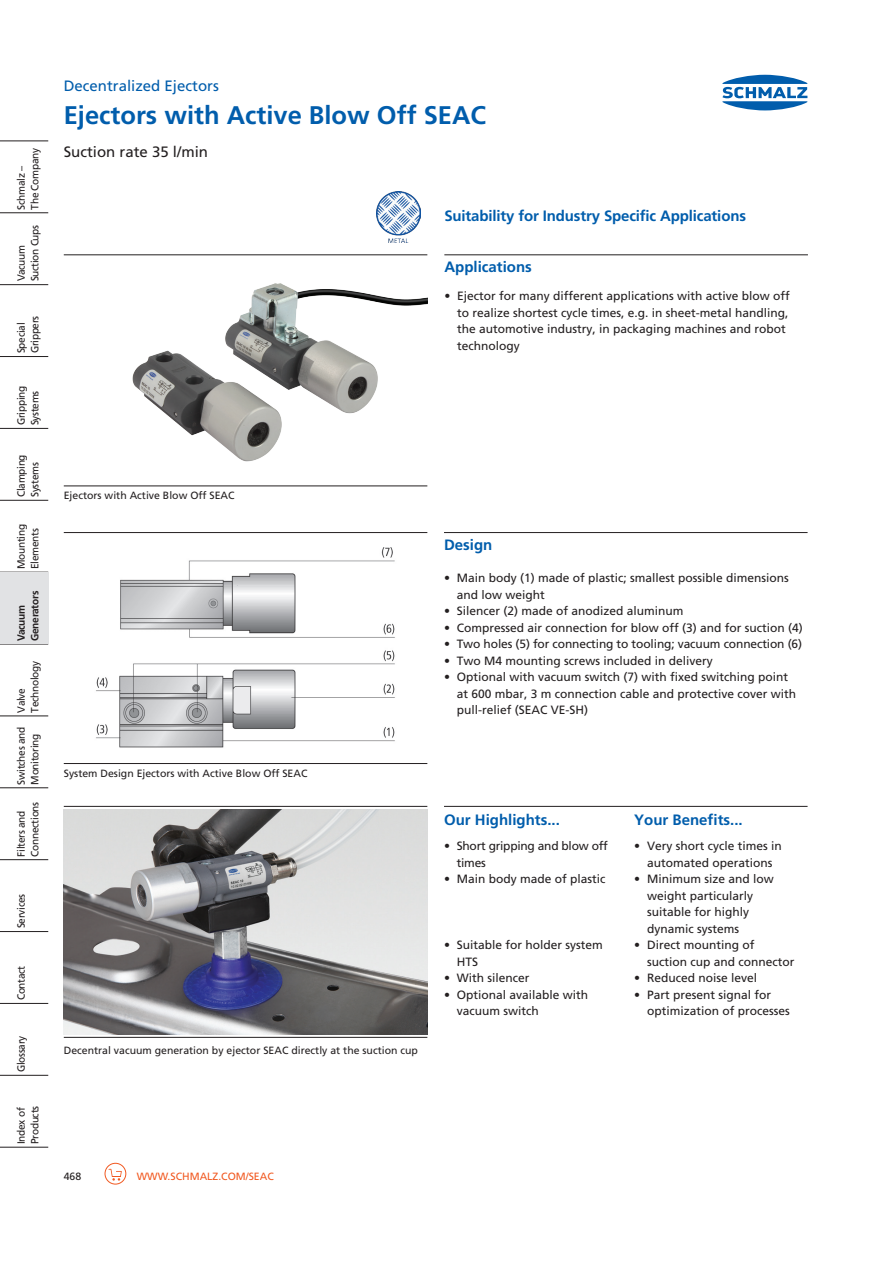
<style>
.page{position:relative;width:893px;height:1263px;background:#fff}
.page>*{position:absolute;margin:0;border:0;box-sizing:border-box;transform-origin:0 0}
.t1{font:700 25.5px "Frutiger LT";color:#015dac}
.t2{font:700 15px "Frutiger LT";letter-spacing:-.005em;color:#015dac}
.t3{font:15px "Frutiger LT";color:#015dac}
.t4{font:15px "Frutiger LT";color:#231f20}
.t5{font:12px/16.5px "Frutiger LT";color:#231f20}
.t6{font:12px/16.5px "Frutiger LT";letter-spacing:-.02em;color:#231f20}
.t7{font:10.5px/13.5px "Frutiger LT";letter-spacing:-.03em;color:#231f20;scale:.96 1}
.t8{font:10.5px "Frutiger LT";color:#231f20}
.t9{font:10.5px "Frutiger LT";color:#f15921}
.t10{font:700 10.5px/13.5px "Frutiger LT";letter-spacing:-.03em;color:#231f20;scale:.96 1}
.t11{font:10.5px "Frutiger LT";letter-spacing:-.03em;color:#231f20}
</style>
<div class="page">
<svg style="left:722px;top:75px;width:85px;height:35px"></svg>
<hr style="left:0;top:141px;width:48px;height:1px;background:#231f20">
<hr style="left:0;top:212px;width:48px;height:1px;background:#231f20">
<hr style="left:0;top:284px;width:48px;height:1px;background:#231f20">
<hr style="left:0;top:356px;width:48px;height:1px;background:#231f20">
<hr style="left:0;top:428px;width:48px;height:1px;background:#231f20">
<hr style="left:0;top:500px;width:48px;height:1px;background:#231f20">
<hr style="left:0;top:644px;width:48px;height:1px;background:#231f20">
<hr style="left:0;top:716px;width:48px;height:1px;background:#231f20">
<hr style="left:0;top:787px;width:48px;height:1px;background:#231f20">
<hr style="left:0;top:859px;width:48px;height:1px;background:#231f20">
<hr style="left:0;top:931px;width:48px;height:1px;background:#231f20">
<hr style="left:0;top:1003px;width:48px;height:1px;background:#231f20">
<hr style="left:0;top:1075px;width:48px;height:1px;background:#231f20">
<hr style="left:0;top:1147px;width:48px;height:1px;background:#231f20">
<div style="left:0;top:572px;width:48px;height:72px;background:#e1e2e4"></div>
<img style="left:377px;top:191px;width:44px;height:52px">
<hr style="left:64px;top:255px;width:363px;height:1px;background:#231f20">
<hr style="left:64px;top:486px;width:363px;height:1px;background:#231f20">
<hr style="left:444px;top:255px;width:364px;height:1px;background:#231f20">
<img style="left:132px;top:283px;width:295px;height:179px">
<hr style="left:64px;top:532px;width:363px;height:1px;background:#231f20">
<hr style="left:64px;top:763px;width:363px;height:1px;background:#231f20">
<img style="left:96px;top:547px;width:299px;height:201px">
<hr style="left:444px;top:532px;width:364px;height:1px;background:#231f20">
<hr style="left:64px;top:806px;width:363px;height:1px;background:#231f20">
<hr style="left:64px;top:1037px;width:363px;height:1px;background:#231f20">
<img style="left:64px;top:809px;width:363px;height:226px">
<hr style="left:444px;top:806px;width:364px;height:1px;background:#231f20">
<svg style="left:109px;top:1169px;width:13px;height:11px"></svg>
<div style="left:105px;top:1163px;width:21px;height:21px;border:1px solid #f15921;border-radius:50%"></div>
<p class="t7" style="left:15px;top:210px;width:65px;rotate:-90deg">Schmalz –<br>The Company</p>
<p class="t7" style="left:15px;top:281px;width:60px;rotate:-90deg">Vacuum<br>Suction Cups</p>
<p class="t7" style="left:15px;top:353px;width:41px;rotate:-90deg">Special<br>Grippers</p>
<p class="t7" style="left:15px;top:425px;width:42px;rotate:-90deg">Gripping<br>Systems</p>
<p class="t7" style="left:15px;top:497px;width:46px;rotate:-90deg">Clamping<br>Systems</p>
<p class="t7" style="left:15px;top:569px;width:48px;rotate:-90deg">Mounting<br>Elements</p>
<p class="t10" style="left:15px;top:641px;width:54px;rotate:-90deg">Vacuum<br>Generators</p>
<p class="t7" style="left:15px;top:713px;width:55px;rotate:-90deg">Valve<br>Technology</p>
<p class="t7" style="left:15px;top:785px;width:62px;rotate:-90deg">Switches and<br>Monitoring</p>
<p class="t7" style="left:15px;top:856px;width:58px;rotate:-90deg">Filters and<br>Connections</p>
<p class="t7" style="left:15px;top:928px;width:37px;rotate:-90deg">Services</p>
<p class="t7" style="left:15px;top:1000px;width:38px;rotate:-90deg">Contact</p>
<p class="t7" style="left:15px;top:1072px;width:40px;rotate:-90deg">Glossary</p>
<p class="t7" style="left:15px;top:1144px;width:41px;rotate:-90deg">Index of<br>Products</p>
<p class="t3" style="left:64px;top:77px;width:157px">Decentralized Ejectors</p>
<h1 class="t1" style="left:64px;top:100px;width:424px">Ejectors with Active Blow Off SEAC</h1>
<p class="t4" style="left:64px;top:143px;width:146px">Suction rate 35 l/min</p>
<p class="t2" style="left:444px;top:207px;width:303px">Suitability for Industry Specific Applications</p>
<p class="t2" style="left:444px;top:258px;width:89px">Applications</p>
<p class="t5" style="left:457px;top:288px;width:334px;text-indent:-13px">• Ejector for many different applications with active blow off to realize shortest cycle times, e.g. in sheet-metal handling, the automotive industry, in packaging machines and robot technology</p>
<p class="t8" style="left:64px;top:489px;width:172px">Ejectors with Active Blow Off SEAC</p>
<p class="t8" style="left:64px;top:767px;width:245px">System Design Ejectors with Active Blow Off SEAC</p>
<p class="t8" style="left:64px;top:1044px;width:356px">Decentral vacuum generation by ejector SEAC directly at the suction cup</p>
<p class="t2" style="left:444px;top:536px;width:50px">Design</p>
<p class="t5" style="left:457px;top:570px;width:334px;text-indent:-13px">• Main body (1) made of plastic; smallest possible dimensions and low weight</p>
<p class="t5" style="left:444px;top:603px;width:241px">• Silencer (2) made of anodized aluminum</p>
<p class="t5" style="left:444px;top:619px;width:360px">• Compressed air connection for blow off (3) and for suction (4)</p>
<p class="t5" style="left:444px;top:636px;width:360px">• Two holes (5) for connecting to tooling; vacuum connection (6)</p>
<p class="t5" style="left:444px;top:652px;width:270px">• Two M4 mounting screws included in delivery</p>
<p class="t5" style="left:457px;top:669px;width:341px;text-indent:-13px">• Optional with vacuum switch (7) with fixed switching point at 600 mbar, 3 m connection cable and protective cover with pull-relief (SEAC VE-SH)</p>
<p class="t2" style="left:444px;top:811px;width:117px">Our Highlights...</p>
<p class="t2" style="left:634px;top:811px;width:110px">Your Benefits...</p>
<p class="t6" style="left:457px;top:838px;width:153px;text-indent:-13px">• Short gripping and blow off times</p>
<p class="t5" style="left:634px;top:838px;width:149px;text-align:center">• Very short cycle times in automated operations</p>
<p class="t5" style="left:444px;top:871px;width:163px">• Main body made of plastic</p>
<p class="t5" style="left:647px;top:871px;width:128px;text-indent:-13px">• Minimum size and low weight particularly suitable for highly dynamic systems</p>
<p class="t5" style="left:457px;top:937px;width:148px;text-indent:-13px">• Suitable for holder system<br>HTS</p>
<p class="t5" style="left:647px;top:937px;width:149px;text-indent:-13px">• Direct mounting of suction cup and connector</p>
<p class="t5" style="left:444px;top:970px;width:87px">• With silencer</p>
<p class="t5" style="left:634px;top:970px;width:124px">• Reduced noise level</p>
<p class="t5" style="left:457px;top:986px;width:133px;text-indent:-13px">• Optional available with vacuum switch</p>
<p class="t5" style="left:647px;top:986px;width:144px;text-indent:-13px">• Part present signal for optimization of processes</p>
<p class="t11" style="left:64px;top:1170px;width:19px">468</p>
<p class="t9" style="left:137px;top:1170px;width:139px">WWW.SCHMALZ.COM/SEAC</p>
</div>
